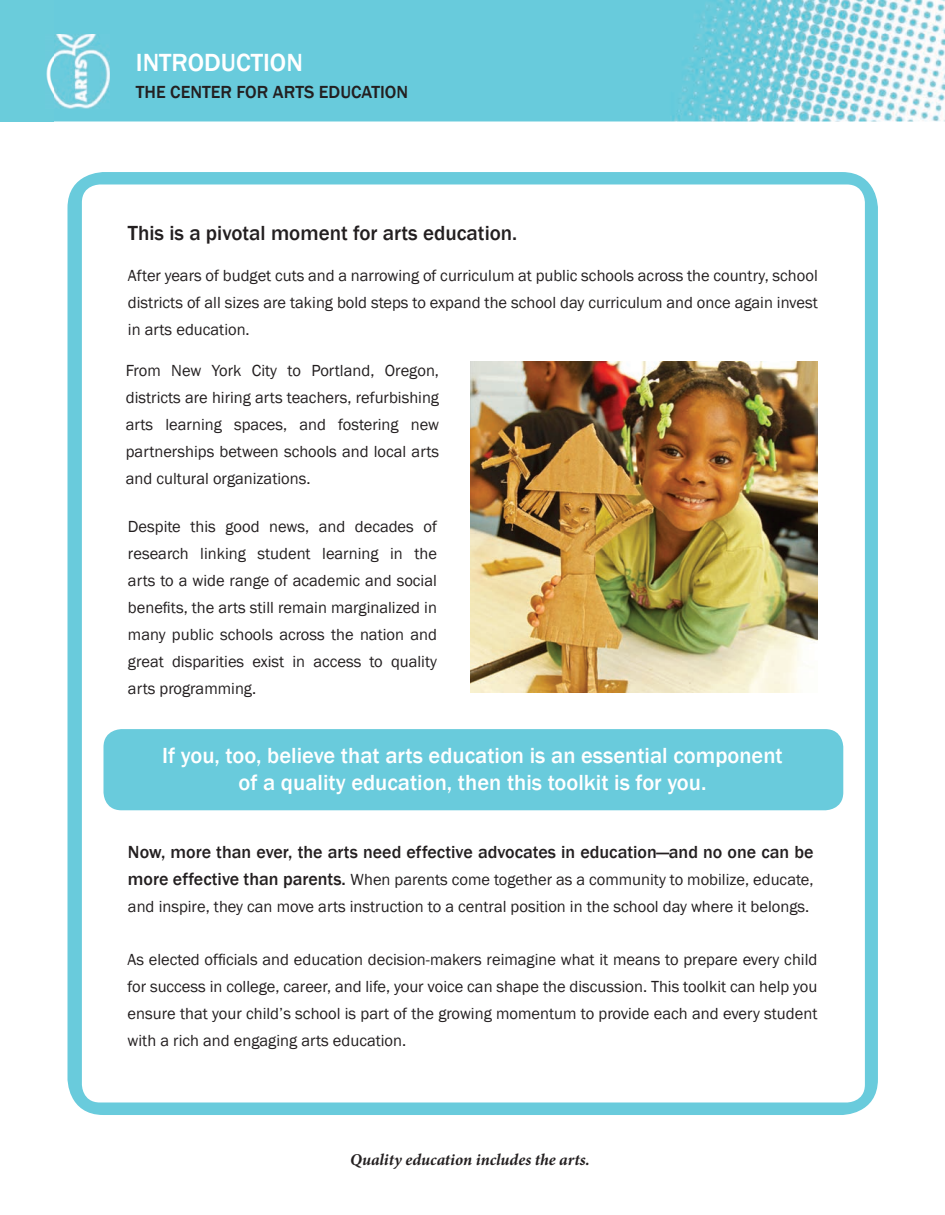
<style>
.page{position:relative;width:945px;height:1215px;background:#fff}
.page>*{position:absolute;margin:0;border:0;box-sizing:border-box;transform-origin:0 0}
.t1{font:500 25.5px "Franklin Gothic";color:#fff}
.t2{font:500 22.5px/27px "Franklin Gothic";color:#fff;text-align:center}
.t3{font:500 21px "Franklin Gothic";color:#231f20}
.t4{font:500 18px "Franklin Gothic";color:#231f20}
.t5{font:16.5px/27px "Franklin Gothic";color:#231f20;text-align:justify}
.t6{font:italic 700 16.5px "Minion Pro";letter-spacing:-.005em;color:#231f20}
.s1{font-weight:500;font-size:18px}
</style>
<div class="page">
<div style="left:68px;top:172px;width:810px;height:943px;background:#69cbdc;border-radius:36px"></div>
<div style="left:82px;top:184px;width:783px;height:918px;background:#fff;border-radius:18px"></div>
<img style="left:54px;top:0;width:891px;height:122px">
<div style="left:0;top:0;width:54px;height:122px;background:#6accdb"></div>
<img style="left:46px;top:34px;width:64px;height:74px">
<div style="left:104px;top:729px;width:739px;height:81px;background:#69cbdc;border-radius:18px"></div>
<img style="left:471px;top:361px;width:347px;height:331px">
<h1 class="t1" style="left:136px;top:47px;width:169px">INTRODUCTION</h1>
<p class="t4" style="left:136px;top:81px;width:274px">THE CENTER FOR ARTS EDUCATION</p>
<p class="t3" style="left:128px;top:220px;width:391px">This is a pivotal moment for arts education.</p>
<p class="t5" style="left:128px;top:262px;width:691px">After years of budget cuts and a narrowing of curriculum at public schools across the country, school districts of all sizes are taking bold steps to expand the school day curriculum and once again invest in arts education.</p>
<p class="t5" style="left:126px;top:358px;width:315px">From New York City to Portland, Oregon, districts are hiring arts teachers, refurbishing arts learning spaces, and fostering new partnerships between schools and local arts and cultural organizations.</p>
<p class="t5" style="left:128px;top:514px;width:310px">Despite this good news, and decades of research linking student learning in the arts to a wide range of academic and social benefits, the arts still remain marginalized in many public schools across the nation and great disparities exist in access to quality arts programming.</p>
<h2 class="t2" style="left:162px;top:742px;width:622px">If you, too, believe that arts education is an essential component of a quality education, then this toolkit is for you.</h2>
<p class="t4" style="left:128px;top:841px;width:687px">Now, more than ever, the arts need effective advocates in education—and no one can be</p>
<p class="t5" style="left:128px;top:867px;width:687px"><span class="s1">more effective than parents.</span> When parents come together as a community to mobilize, educate, and inspire, they can move arts instruction to a central position in the school day where it belongs.</p>
<p class="t5" style="left:128px;top:946px;width:691px">As elected officials and education decision-makers reimagine what it means to prepare every child for success in college, career, and life, your voice can shape the discussion. This toolkit can help you ensure that your child’s school is part of the growing momentum to provide each and every student with a rich and engaging arts education.</p>
<p class="t6" style="left:350px;top:1148px;width:241px">Quality education includes the arts.</p>
</div>
